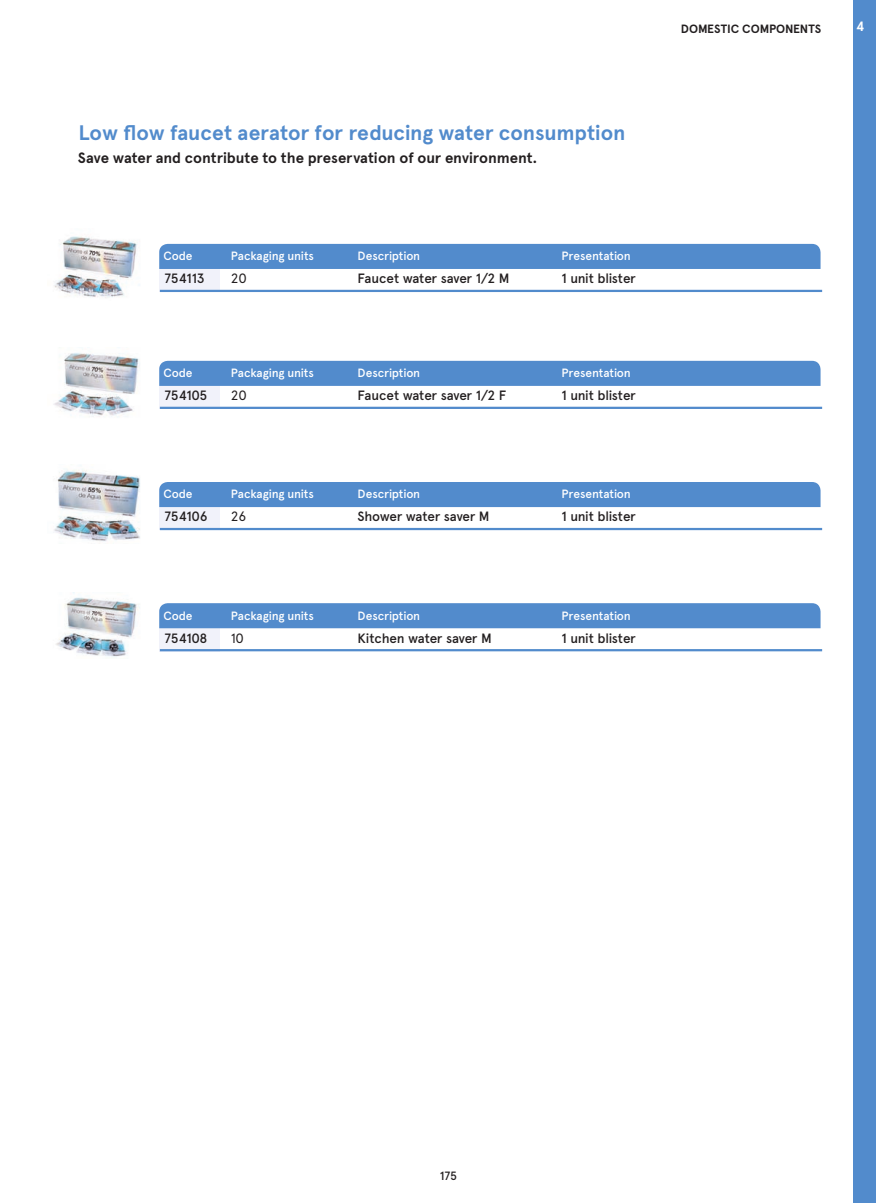
<style>
.page{position:relative;width:876px;height:1203px;background:#fff}
.page>*{position:absolute;margin:0;border:0;box-sizing:border-box;transform-origin:0 0}
.t1{font:700 21px "Apercu Pro";letter-spacing:-.005em;color:#528bcc}
.t2{font:700 15px "Apercu Pro";letter-spacing:-.005em;color:#231f20}
.t3{font:500 13.5px "Apercu Pro";letter-spacing:-.02em;color:#231f20}
.t4{font:13.5px "Apercu Pro";letter-spacing:-.015em;color:#231f20}
.t5{font:700 13.5px "Apercu Pro";color:#fff}
.t6{font:500 12px "Apercu Pro";letter-spacing:-.01em;color:#fff}
.t7{font:700 12px "Apercu Pro";color:#231f20}
.t8{font:500 12px "Apercu Pro";color:#231f20}
</style>
<div class="page">
<div style="left:854px;top:0;width:22px;height:1203px;background:#528bcc"></div>
<img style="left:54px;top:236px;width:83px;height:62px">
<img style="left:53px;top:353px;width:87px;height:64px">
<img style="left:54px;top:470px;width:86px;height:72px">
<img style="left:56px;top:592px;width:84px;height:65px">
<div style="left:160px;top:249px;width:60px;height:43px;background:#f1f2fa"></div>
<div style="left:159px;top:244px;width:662px;height:25px;background:#528bcc"></div>
<hr style="left:160px;top:290px;width:662px;height:2px;background:#528bcc">
<div style="left:160px;top:366px;width:60px;height:43px;background:#f1f2fa"></div>
<div style="left:160px;top:488px;width:60px;height:42px;background:#f1f2fa"></div>
<div style="left:160px;top:609px;width:60px;height:42px;background:#f1f2fa"></div>
<div style="left:159px;top:361px;width:662px;height:25px;background:#528bcc"></div>
<div style="left:159px;top:482px;width:662px;height:25px;background:#528bcc"></div>
<div style="left:159px;top:603px;width:662px;height:25px;background:#528bcc"></div>
<hr style="left:160px;top:407px;width:662px;height:2px;background:#528bcc">
<hr style="left:160px;top:528px;width:662px;height:2px;background:#528bcc">
<hr style="left:160px;top:649px;width:662px;height:2px;background:#528bcc">
<p class="t1" style="left:78px;top:116px;width:549px">Low flow faucet aerator for reducing water consumption</p>
<p class="t2" style="left:78px;top:147px;width:461px">Save water and contribute to the preservation of our environment.</p>
<p class="t6" style="left:164px;top:247px;width:31px">Code</p>
<p class="t6" style="left:231px;top:247px;width:85px">Packaging units</p>
<p class="t6" style="left:358px;top:247px;width:64px">Description</p>
<p class="t6" style="left:562px;top:247px;width:71px">Presentation</p>
<p class="t3" style="left:165px;top:268px;width:41px">754113</p>
<p class="t4" style="left:231px;top:268px;width:17px">20</p>
<p class="t3" style="left:358px;top:268px;width:153px">Faucet water saver 1/2 M</p>
<p class="t3" style="left:562px;top:268px;width:76px">1 unit blister</p>
<p class="t6" style="left:164px;top:364px;width:31px">Code</p>
<p class="t6" style="left:231px;top:364px;width:85px">Packaging units</p>
<p class="t6" style="left:358px;top:364px;width:64px">Description</p>
<p class="t6" style="left:562px;top:364px;width:71px">Presentation</p>
<p class="t3" style="left:165px;top:385px;width:44px">754105</p>
<p class="t4" style="left:231px;top:385px;width:17px">20</p>
<p class="t3" style="left:358px;top:385px;width:150px">Faucet water saver 1/2 F</p>
<p class="t3" style="left:562px;top:385px;width:76px">1 unit blister</p>
<p class="t6" style="left:164px;top:485px;width:31px">Code</p>
<p class="t6" style="left:231px;top:485px;width:85px">Packaging units</p>
<p class="t6" style="left:358px;top:485px;width:64px">Description</p>
<p class="t6" style="left:562px;top:485px;width:71px">Presentation</p>
<p class="t3" style="left:165px;top:506px;width:45px">754106</p>
<p class="t4" style="left:231px;top:507px;width:17px">26</p>
<p class="t3" style="left:358px;top:506px;width:134px">Shower water saver M</p>
<p class="t3" style="left:562px;top:506px;width:76px">1 unit blister</p>
<p class="t6" style="left:164px;top:607px;width:31px">Code</p>
<p class="t6" style="left:231px;top:607px;width:85px">Packaging units</p>
<p class="t6" style="left:358px;top:607px;width:64px">Description</p>
<p class="t6" style="left:562px;top:607px;width:71px">Presentation</p>
<p class="t3" style="left:165px;top:628px;width:45px">754108</p>
<p class="t4" style="left:231px;top:628px;width:15px">10</p>
<p class="t3" style="left:358px;top:628px;width:136px">Kitchen water saver M</p>
<p class="t3" style="left:562px;top:628px;width:76px">1 unit blister</p>
<p class="t7" style="left:681px;top:20px;width:142px">DOMESTIC COMPONENTS</p>
<p class="t5" style="left:856px;top:17px;width:10px">4</p>
<p class="t8" style="left:440px;top:1167px;width:19px">175</p>
</div>
